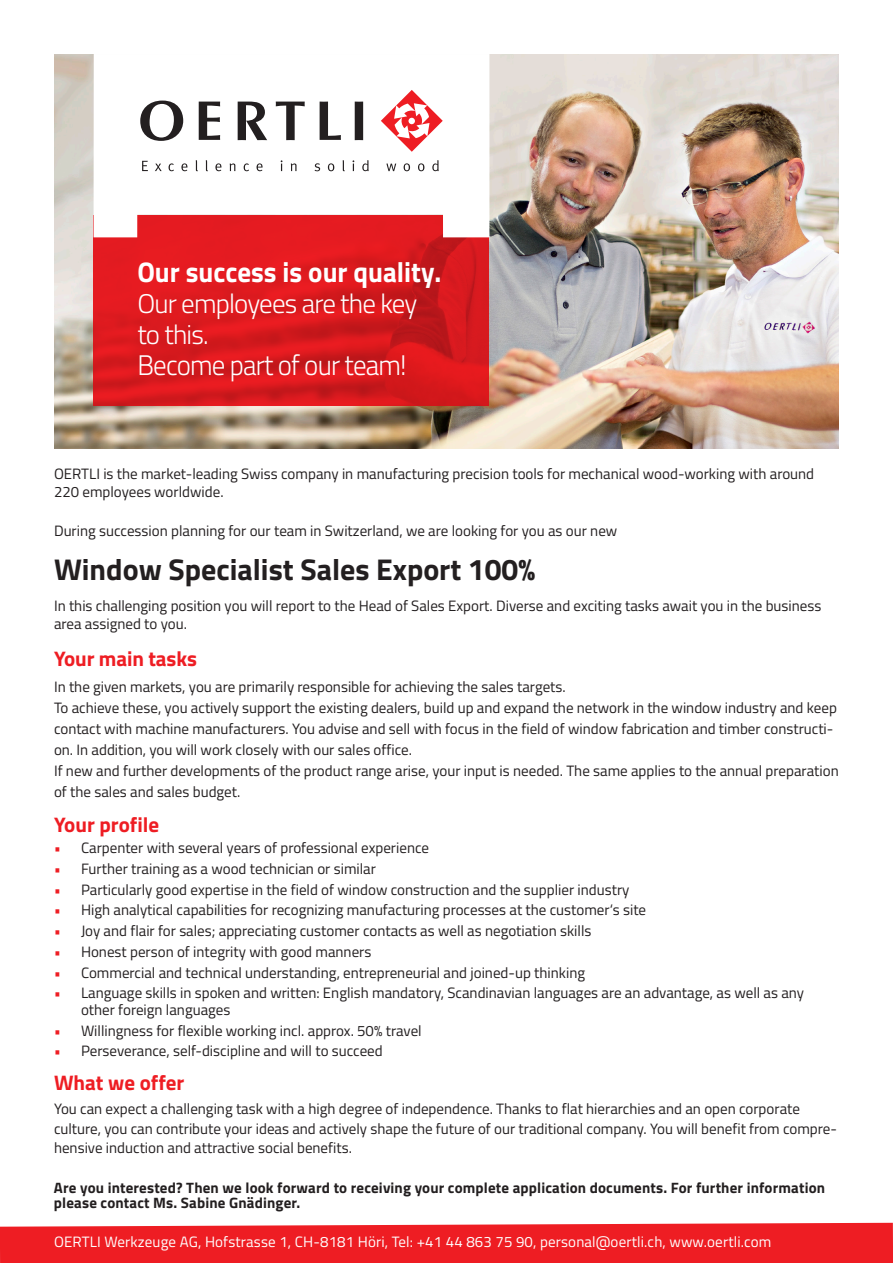
<style>
.page{position:relative;width:893px;height:1263px;background:#fff}
.page>*{position:absolute;margin:0;border:0;box-sizing:border-box;transform-origin:0 0}
.t1{font:700 30px "Titillium Web";color:#231f20}
.Beruf{font:700 28.35px "Titillium Web";color:#fff;scale:.95 1}
.Beruf-2{font:300 28.35px "Titillium Web";letter-spacing:-.03em;color:#fff;scale:.95 1}
.Beruf-3{font:300 27px "Titillium Web";letter-spacing:-.03em;color:#fff}
.FT{font:700 21px "Titillium Web";color:#ee1d23}
.t2{font:15px/21px "Titillium Web";color:#231f20}
.FT-2{font:700 15px/15px "Titillium Web";letter-spacing:.01em;color:#231f20}
.FT-3{font:15px "Titillium Web";letter-spacing:.01em;color:#fff}
.s1{font-size:27px}
.s2{font-weight:700;color:#ee1d23}
</style>
<div class="page">
<img style="left:54px;top:54px;width:785px;height:394px">
<div style="left:0;top:1223px;width:893px;height:40px;background:#ee1d23"></div>
<svg style="left:94px;top:237px;width:395px;height:168px;fill:#dc1a1f"></svg>
<svg style="left:94px;top:54px;width:395px;height:183px"></svg>
<svg style="left:142px;top:161px;width:6px;height:10px"></svg>
<svg style="left:155px;top:164px;width:7px;height:7px"></svg>
<svg style="left:169px;top:163px;width:5px;height:8px"></svg>
<svg style="left:181px;top:163px;width:6px;height:8px"></svg>
<svg style="left:196px;top:160px;width:2px;height:11px"></svg>
<svg style="left:206px;top:160px;width:2px;height:11px"></svg>
<svg style="left:215px;top:163px;width:6px;height:8px"></svg>
<svg style="left:230px;top:163px;width:5px;height:8px"></svg>
<svg style="left:244px;top:163px;width:5px;height:8px"></svg>
<svg style="left:257px;top:163px;width:6px;height:8px"></svg>
<svg style="left:291px;top:163px;width:5px;height:8px"></svg>
<svg style="left:315px;top:163px;width:5px;height:8px"></svg>
<svg style="left:328px;top:163px;width:6px;height:8px"></svg>
<svg style="left:343px;top:160px;width:2px;height:11px"></svg>
<svg style="left:352px;top:160px;width:2px;height:11px"></svg>
<svg style="left:362px;top:160px;width:7px;height:11px"></svg>
<svg style="left:386px;top:163px;width:10px;height:8px"></svg>
<svg style="left:404px;top:163px;width:6px;height:8px"></svg>
<svg style="left:418px;top:163px;width:6px;height:8px"></svg>
<svg style="left:432px;top:160px;width:7px;height:11px"></svg>
<svg style="left:381px;top:90px;width:62px;height:62px"></svg>
<div style="left:408px;top:118px;width:7px;height:6px;background:#fff;border-radius:50%"></div>
<svg style="left:238px;top:102px;width:29px;height:38px"></svg>
<svg style="left:140px;top:101px;width:43px;height:40px"></svg>
<svg style="left:199px;top:102px;width:21px;height:38px"></svg>
<svg style="left:276px;top:102px;width:29px;height:38px"></svg>
<svg style="left:320px;top:102px;width:21px;height:38px"></svg>
<svg style="left:355px;top:102px;width:8px;height:38px"></svg>
<p class="Beruf" style="left:137px;top:250px;width:322px">Our success is our quality<span class="s1">.</span></p>
<p class="Beruf-3" style="left:137px;top:284px;width:281px">Our employees are the key</p>
<p class="Beruf-3" style="left:137px;top:315px;width:73px">to this.</p>
<p class="Beruf-2" style="left:137px;top:345px;width:285px">Become part of our team!</p>
<p class="t2" style="left:54px;top:464px;width:762px;line-height:18px">OERTLI is the market-leading Swiss company in manufacturing precision tools for mechanical wood-working with around<br>220 employees worldwide.</p>
<p class="t2" style="left:54px;top:519px;width:565px">During succession planning for our team in Switzerland, we are looking for you as our new</p>
<p class="t1" style="left:54px;top:546px;width:483px">Window Specialist Sales Export 100%</p>
<p class="t2" style="left:54px;top:596px;width:769px;line-height:18px">In this challenging position you will report to the Head of Sales Export. Diverse and exciting tasks await you in the business area assigned to you.</p>
<p class="FT" style="left:54px;top:643px;width:145px">Your main tasks</p>
<p class="t2" style="left:54px;top:675px;width:513px">In the given markets, you are primarily responsible for achieving the sales targets.</p>
<p class="t2" style="left:54px;top:696px;width:784px">To achieve these, you actively support the existing dealers, build up and expand the network in the window industry and keep contact with machine manufacturers. You advise and sell with focus in the field of window fabrication and timber constructi&shy;on. In addition, you will work closely with our sales office.</p>
<p class="t2" style="left:54px;top:759px;width:786px">If new and further developments of the product range arise, your input is needed. The same applies to the annual preparation of the sales and sales budget.</p>
<p class="FT" style="left:54px;top:809px;width:107px">Your profile</p>
<p class="t2" style="left:54px;top:837px;width:377px"><span class="s2">•</span> Carpenter with several years of professional experience</p>
<p class="t2" style="left:54px;top:857px;width:323px"><span class="s2">•</span> Further training as a wood technician or similar</p>
<p class="t2" style="left:54px;top:878px;width:577px"><span class="s2">•</span> Particularly good expertise in the field of window construction and the supplier industry</p>
<p class="t2" style="left:54px;top:899px;width:594px"><span class="s2">•</span> High analytical capabilities for recognizing manufacturing processes at the customer‘s site</p>
<p class="t2" style="left:54px;top:920px;width:539px"><span class="s2">•</span> Joy and flair for sales; appreciating customer contacts as well as negotiation skills</p>
<p class="t2" style="left:54px;top:940px;width:319px"><span class="s2">•</span> Honest person of integrity with good manners</p>
<p class="t2" style="left:54px;top:961px;width:533px"><span class="s2">•</span> Commercial and technical understanding, entrepreneurial and joined-up thinking</p>
<p class="t2" style="left:81px;top:984px;width:725px;line-height:16.5px;text-indent:-27px"><span class="s2">•</span> Language skills in spoken and written: English mandatory, Scandinavian languages are an advantage, as well as any other foreign languages</p>
<p class="t2" style="left:54px;top:1019px;width:369px"><span class="s2">•</span> Willingness for flexible working incl. approx. 50% travel</p>
<p class="t2" style="left:54px;top:1040px;width:330px"><span class="s2">•</span> Perseverance, self-discipline and will to succeed</p>
<p class="FT" style="left:54px;top:1067px;width:132px">What we offer</p>
<p class="t2" style="left:54px;top:1098px;width:784px;line-height:19.5px">You can expect a challenging task with a high degree of independence. Thanks to flat hierarchies and an open corporate culture, you can contribute your ideas and actively shape the future of our traditional company. You will benefit from compre&shy;hensive induction and attractive social benefits.</p>
<p class="FT-2" style="left:54px;top:1180px;width:773px">Are you interested? Then we look forward to receiving your complete application documents. For further information please contact Ms. Sabine Gnädinger.</p>
<p class="FT-3" style="left:54px;top:1231px;width:719px">OERTLI Werkzeuge AG, Hofstrasse 1, CH-8181 Höri, Tel: +41 44 863 75 90, personal@oertli.ch, www.oertli.com</p>
</div>
